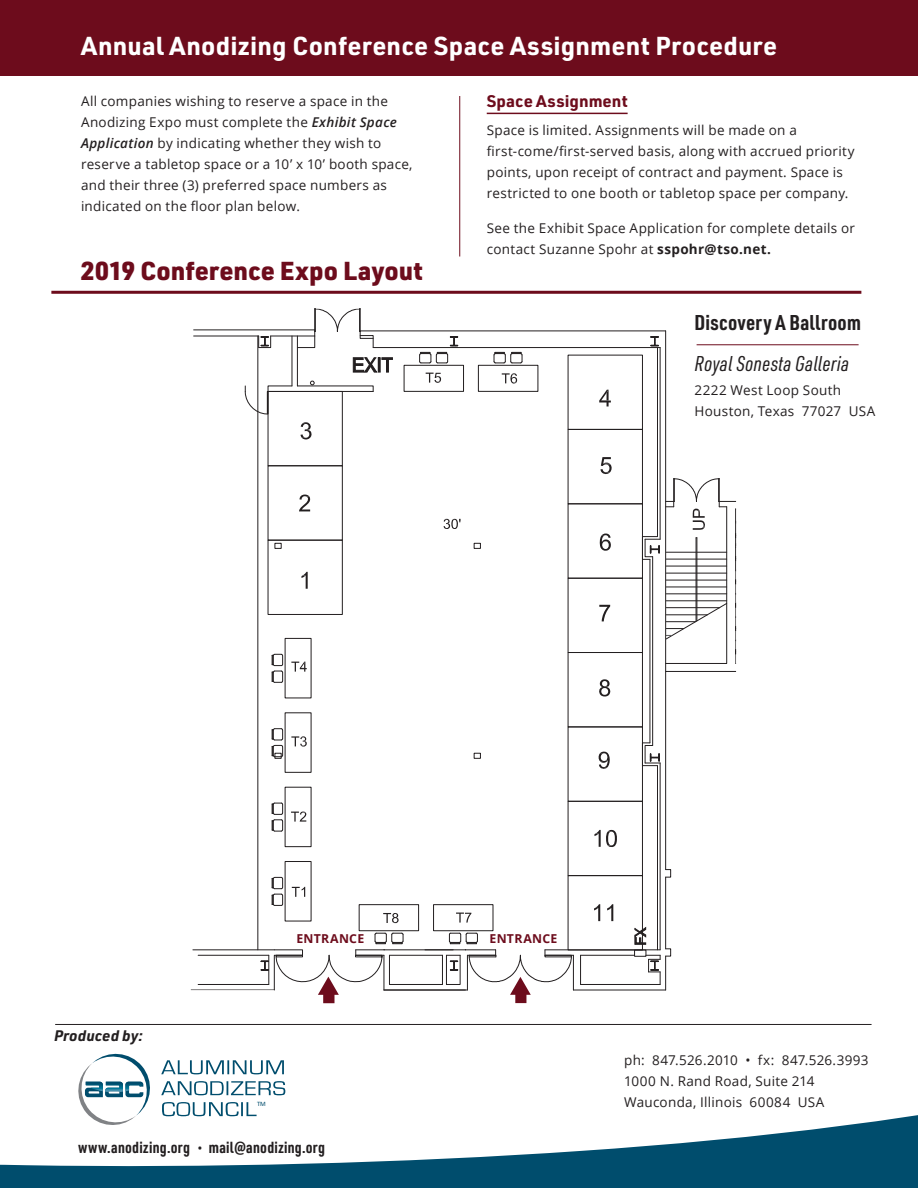
<style>
.page{position:relative;width:918px;height:1188px;background:#fff}
.page>*{position:absolute;margin:0;border:0;box-sizing:border-box;transform-origin:0 0}
.t1{font:700 25.5px "URWDIN";letter-spacing:.01em;color:#fff}
.t2{font:900 25.5px "URWDIN";color:#6d0c1c}
.t3{font:italic 21px "URWDIN Cond";letter-spacing:.01em;color:#231f20}
.t4{font:700 21px "URWDIN Cond";letter-spacing:.015em;color:#231f20}
.t5{font:700 16.5px "URWDIN";letter-spacing:.005em;color:#6d0c1c}
.t6{font:700 15.75px "URWDIN Cond";letter-spacing:.02em;color:#231f20}
.t7{font:italic 700 15px "URWDIN";letter-spacing:.005em;color:#231f20}
.t8{font:13.5px/21px "Open Sans";letter-spacing:.02em;color:#231f20}
.t9{font:700 12.3px "Open Sans";letter-spacing:.02em;color:#6d0c1c}
.t10{font:6.6px "Calibri";color:#004d6d}
.s1{font-weight:600;font-style:italic}
.s2{font-weight:700}
.s3{font-family:"Open Sans";font-weight:400;font-size:13.5px}
</style>
<div class="page">
<div style="left:0;top:0;width:918px;height:76px;background:#6d0c1c"></div>
<hr style="left:487px;top:113px;width:141px;height:1px;background:#6d0c1c">
<svg style="left:164px;top:1060px;width:120px;height:7px"></svg>
<svg style="left:88px;top:1054px;width:55px;height:13px"></svg>
<hr style="left:51px;top:291px;width:810px;height:3px;background:#6d0c1c">
<hr style="left:55px;top:1024px;width:817px;height:1px;background:#231f20">
<hr style="left:459px;top:96px;width:1px;height:160px;background:#6d0c1c">
<hr style="left:697px;top:344px;width:162px;height:1px;background:#6d0c1c">
<svg style="left:0;top:1067px;width:918px;height:121px"></svg>
<hr style="left:193px;top:950px;width:81px;height:1px;background:#231f20">
<svg style="left:353px;top:357px;width:40px;height:15px"></svg>
<svg style="left:635px;top:927px;width:11px;height:18px"></svg>
<div style="left:474px;top:753px;width:7px;height:6px;border:1px solid #231f20"></div>
<div style="left:474px;top:543px;width:7px;height:6px;border:1px solid #231f20"></div>
<svg style="left:275px;top:543px;width:6px;height:6px"></svg>
<hr style="left:258px;top:336px;width:1px;height:614px;background:#231f20">
<hr style="left:271px;top:336px;width:44px;height:1px;background:#231f20">
<svg style="left:258px;top:336px;width:13px;height:12px"></svg>
<svg style="left:297px;top:308px;width:77px;height:40px"></svg>
<svg style="left:245px;top:381px;width:129px;height:33px"></svg>
<hr style="left:297px;top:336px;width:1px;height:50px;background:#231f20">
<hr style="left:292px;top:336px;width:1px;height:50px;background:#231f20">
<hr style="left:268px;top:391px;width:105px;height:1px;background:#231f20">
<hr style="left:360px;top:331px;width:306px;height:1px;background:#231f20">
<hr style="left:373px;top:347px;width:287px;height:1px;background:#231f20">
<hr style="left:384px;top:950px;width:69px;height:1px;background:#231f20">
<hr style="left:389px;top:955px;width:53px;height:1px;background:#231f20">
<hr style="left:389px;top:984px;width:53px;height:1px;background:#231f20">
<hr style="left:384px;top:990px;width:83px;height:1px;background:#231f20">
<svg style="left:643px;top:743px;width:17px;height:23px"></svg>
<div style="left:665px;top:869px;width:6px;height:8px;border:1px solid #231f20"></div>
<hr style="left:581px;top:955px;width:54px;height:1px;background:#231f20">
<hr style="left:573px;top:955px;width:1px;height:35px;background:#231f20">
<svg style="left:580px;top:955px;width:1px;height:29px"></svg>
<div style="left:665px;top:949px;width:6px;height:7px;border:1px solid #231f20"></div>
<hr style="left:665px;top:956px;width:1px;height:34px;background:#231f20">
<svg style="left:646px;top:955px;width:15px;height:29px"></svg>
<hr style="left:581px;top:984px;width:79px;height:1px;background:#231f20">
<hr style="left:573px;top:990px;width:93px;height:1px;background:#231f20">
<hr style="left:657px;top:766px;width:1px;height:184px;background:#231f20">
<hr style="left:665px;top:877px;width:1px;height:72px;background:#231f20">
<hr style="left:660px;top:763px;width:1px;height:187px;background:#231f20">
<hr style="left:652px;top:557px;width:1px;height:189px;background:#231f20">
<hr style="left:650px;top:559px;width:1px;height:184px;background:#231f20">
<hr style="left:665px;top:671px;width:1px;height:199px;background:#231f20">
<hr style="left:545px;top:950px;width:115px;height:1px;background:#231f20">
<hr style="left:194px;top:336px;width:65px;height:1px;background:#231f20">
<hr style="left:198px;top:955px;width:71px;height:1px;background:#231f20">
<hr style="left:198px;top:984px;width:71px;height:1px;background:#231f20">
<hr style="left:191px;top:990px;width:83px;height:1px;background:#231f20">
<hr style="left:194px;top:330px;width:121px;height:1px;background:#231f20">
<svg style="left:642px;top:331px;width:95px;height:341px"></svg>
<div style="left:568px;top:875px;width:75px;height:75px;border:1px solid #231f20"></div>
<div style="left:568px;top:801px;width:75px;height:75px;border:1px solid #231f20"></div>
<div style="left:568px;top:652px;width:75px;height:75px;border:1px solid #231f20"></div>
<div style="left:568px;top:578px;width:75px;height:75px;border:1px solid #231f20"></div>
<div style="left:568px;top:429px;width:75px;height:75px;border:1px solid #231f20"></div>
<div style="left:568px;top:355px;width:75px;height:75px;border:1px solid #231f20"></div>
<div style="left:268px;top:540px;width:75px;height:75px;border:1px solid #231f20"></div>
<div style="left:268px;top:391px;width:75px;height:75px;border:1px solid #231f20"></div>
<svg style="left:419px;top:336px;width:39px;height:28px"></svg>
<svg style="left:444px;top:519px;width:17px;height:10px"></svg>
<div style="left:404px;top:365px;width:60px;height:27px;border:1px solid #231f20"></div>
<svg style="left:494px;top:352px;width:29px;height:12px"></svg>
<div style="left:478px;top:365px;width:60px;height:27px;border:1px solid #231f20"></div>
<div style="left:359px;top:904px;width:60px;height:27px;border:1px solid #231f20"></div>
<svg style="left:449px;top:933px;width:29px;height:11px"></svg>
<div style="left:433px;top:904px;width:60px;height:27px;border:1px solid #231f20"></div>
<svg style="left:272px;top:877px;width:11px;height:29px"></svg>
<svg style="left:272px;top:803px;width:11px;height:29px"></svg>
<svg style="left:272px;top:728px;width:11px;height:31px"></svg>
<svg style="left:272px;top:654px;width:11px;height:29px"></svg>
<svg style="left:301px;top:572px;width:7px;height:17px"></svg>
<svg style="left:299px;top:495px;width:12px;height:16px"></svg>
<svg style="left:301px;top:422px;width:11px;height:18px"></svg>
<svg style="left:599px;top:390px;width:12px;height:16px"></svg>
<svg style="left:600px;top:457px;width:12px;height:17px"></svg>
<svg style="left:599px;top:533px;width:12px;height:18px"></svg>
<svg style="left:599px;top:605px;width:11px;height:16px"></svg>
<svg style="left:599px;top:679px;width:12px;height:18px"></svg>
<svg style="left:598px;top:752px;width:12px;height:17px"></svg>
<svg style="left:594px;top:830px;width:23px;height:17px"></svg>
<svg style="left:594px;top:904px;width:6px;height:17px"></svg>
<svg style="left:607px;top:904px;width:6px;height:17px"></svg>
<svg style="left:292px;top:887px;width:13px;height:10px"></svg>
<svg style="left:291px;top:812px;width:16px;height:10px"></svg>
<svg style="left:291px;top:736px;width:16px;height:11px"></svg>
<svg style="left:291px;top:662px;width:16px;height:10px"></svg>
<svg style="left:426px;top:373px;width:16px;height:10px"></svg>
<svg style="left:502px;top:373px;width:15px;height:11px"></svg>
<svg style="left:456px;top:913px;width:15px;height:10px"></svg>
<svg style="left:383px;top:913px;width:16px;height:11px"></svg>
<svg style="left:261px;top:933px;width:143px;height:70px"></svg>
<svg style="left:442px;top:950px;width:131px;height:53px"></svg>
<h1 class="t1" style="left:81px;top:28px;width:697px">Annual Anodizing Conference Space Assignment Procedure</h1>
<p class="t8" style="left:81px;top:90px;width:333px">All companies wishing to reserve a space in the Anodizing Expo must complete the <span class="s1">Exhibit Space Application</span> by indicating whether they wish to reserve a tabletop space or a 10’ x 10’ booth space, and their three (3) preferred space numbers as indicated on the floor plan below.</p>
<p class="t5" style="left:487px;top:90px;width:142px">Space Assignment</p>
<p class="t8" style="left:487px;top:120px;width:369px">Space is limited. Assignments will be made on a first-come/first-served basis, along with accrued priority points, upon receipt of contract and payment. Space is restricted to one booth or tabletop space per company.</p>
<p class="t8" style="left:487px;top:217px;width:370px">See the Exhibit Space Application for complete details or contact Suzanne Spohr at <span class="s2">sspohr@tso.net.</span></p>
<h1 class="t2" style="left:81px;top:253px;width:343px">2019 Conference Expo Layout</h1>
<h2 class="t4" style="left:695px;top:308px;width:168px">Discovery A Ballroom</h2>
<h2 class="t3" style="left:695px;top:350px;width:156px">Royal Sonesta Galleria</h2>
<p class="t8" style="left:695px;top:379px;width:182px">2222 West Loop South<br>Houston, Texas 77027 USA</p>
<p class="t7" style="left:54px;top:1025px;width:90px">Produced by:</p>
<p class="t9" style="left:296px;top:930px;width:69px">ENTRANCE</p>
<p class="t9" style="left:490px;top:930px;width:69px">ENTRANCE</p>
<p class="t10" style="left:257px;top:1100px;width:10px">TM</p>
<p class="t6" style="left:78px;top:1136px;width:249px">www.anodizing.org <span class="s3">•</span> mail@anodizing.org</p>
<p class="t8" style="left:624px;top:1049px;width:246px">ph: 847.526.2010 • fx: 847.526.3993<br>1000 N. Rand Road, Suite 214<br>Wauconda, Illinois 60084 USA</p>
</div>
